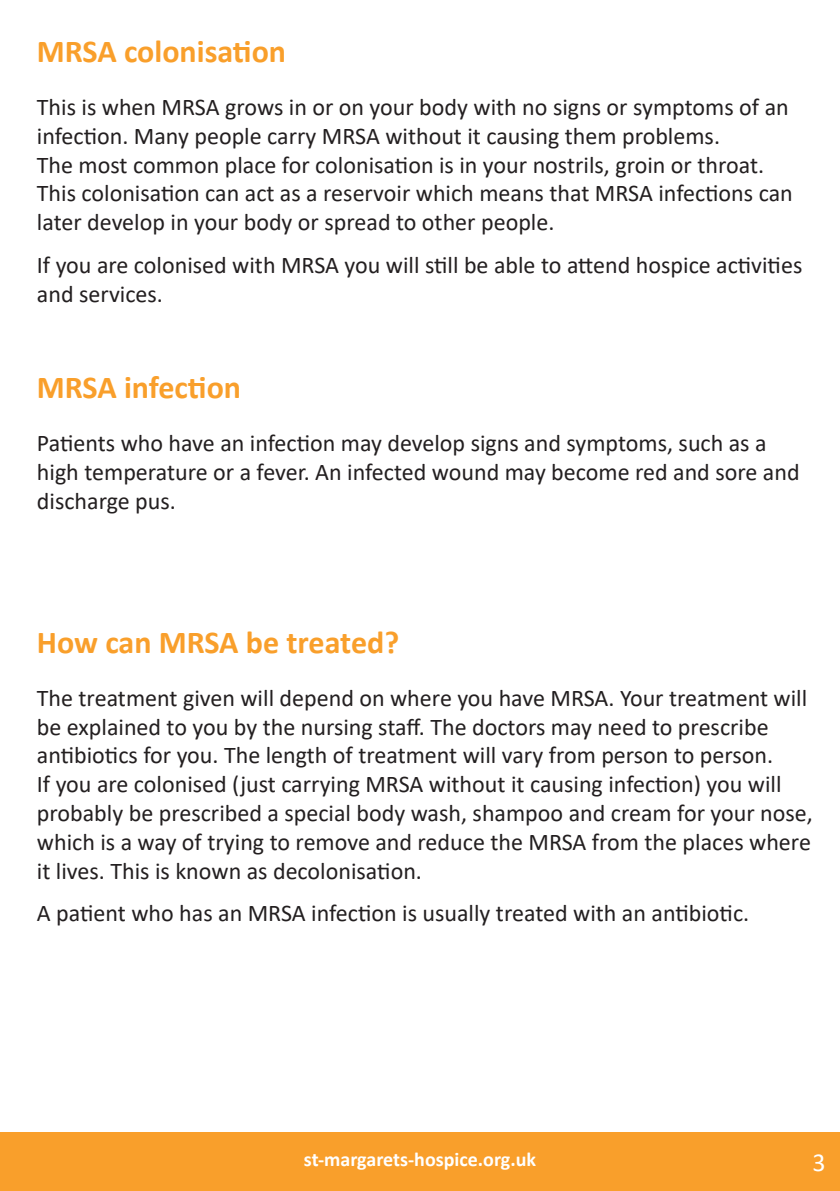
<style>
.page{position:relative;width:840px;height:1191px;background:#fff}
.page>*{position:absolute;margin:0;border:0;box-sizing:border-box;transform-origin:0 0}
.t1{font:700 32px "Calibri";color:#f99f2b}
.t2{font:26px "Calibri";color:#fff}
.t3{font:24px/28.8px "Calibri";color:#231f20}
.t4{font:700 20px "Calibri";color:#fff}
</style>
<div class="page">
<div style="left:0;top:1132px;width:839px;height:59px;background:#f99f2b"></div>
<h1 class="t1" style="left:37px;top:29px;width:250px">MRSA colonisation</h1>
<p class="t3" style="left:37px;top:92px;width:757px">This is when MRSA grows in or on your body with no signs or symptoms of an infection. Many people carry MRSA without it causing them problems.<br>The most common place for colonisation is in your nostrils, groin or throat.<br>This colonisation can act as a reservoir which means that MRSA infections can later develop in your body or spread to other people.</p>
<p class="t3" style="left:37px;top:250px;width:766px">If you are colonised with MRSA you will still be able to attend hospice activities and services.</p>
<h1 class="t1" style="left:37px;top:365px;width:206px">MRSA infection</h1>
<p class="t3" style="left:37px;top:428px;width:763px">Patients who have an infection may develop signs and symptoms, such as a high temperature or a fever. An infected wound may become red and sore and discharge pus.</p>
<h1 class="t1" style="left:37px;top:619px;width:363px">How can MRSA be treated?</h1>
<p class="t3" style="left:37px;top:683px;width:777px">The treatment given will depend on where you have MRSA. Your treatment will be explained to you by the nursing staff. The doctors may need to prescribe antibiotics for you. The length of treatment will vary from person to person.<br>If you are colonised (just carrying MRSA without it causing infection) you will probably be prescribed a special body wash, shampoo and cream for your nose, which is a way of trying to remove and reduce the MRSA from the places where it lives. This is known as decolonisation.</p>
<p class="t3" style="left:37px;top:898px;width:713px">A patient who has an MRSA infection is usually treated with an antibiotic.</p>
<p class="t4" style="left:304px;top:1145px;width:233px">st-margarets-hospice.org.uk</p>
<p class="t2" style="left:812px;top:1144px;width:15px">3</p>
</div>
